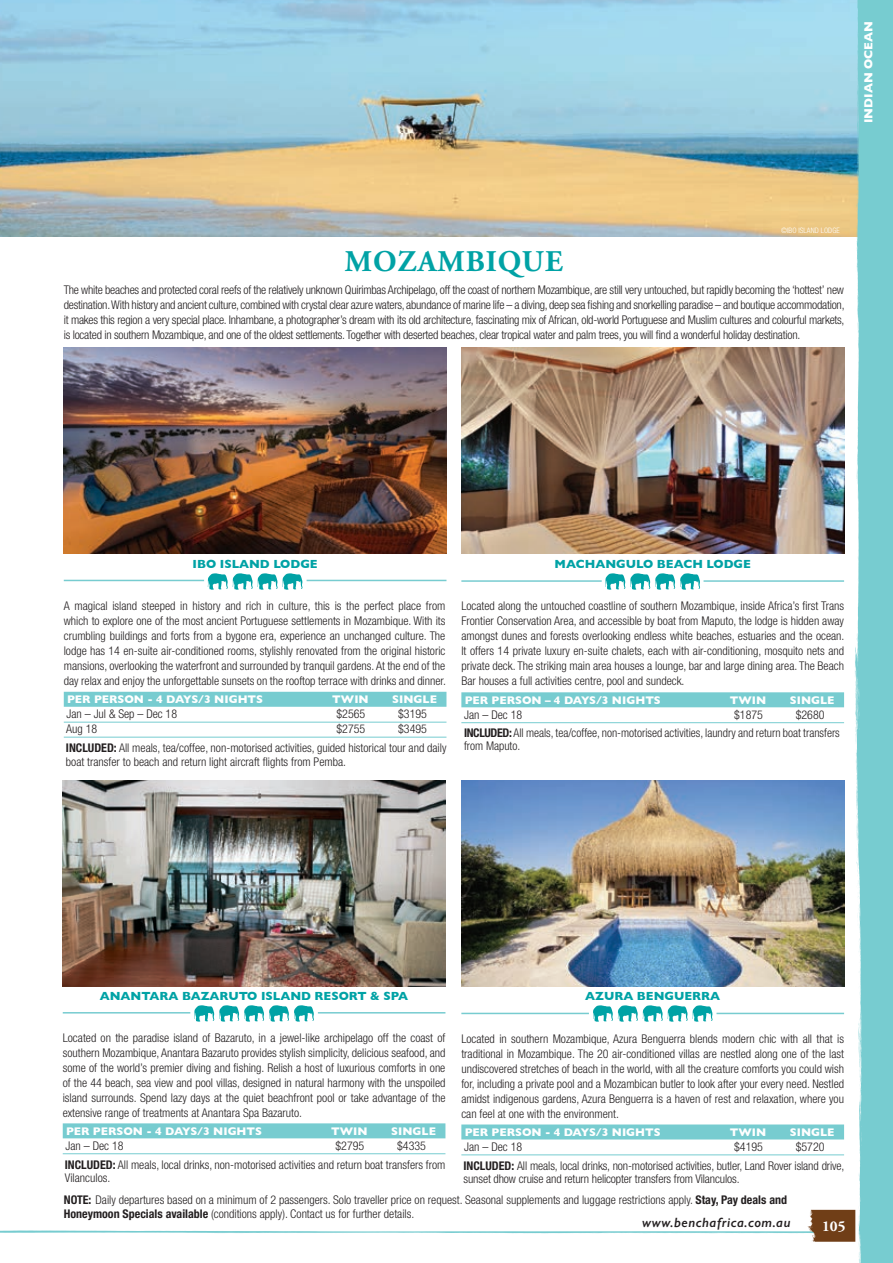
<style>
.page{position:relative;width:893px;height:1263px;background:#fff}
.page>*{position:absolute;margin:0;border:0;box-sizing:border-box;transform-origin:0 0}
.t1{font:700 30px "Adobe Garamond Pro";letter-spacing:.035em;color:#00a2a5}
.t2{font:700 15px "Adobe Garamond Pro";color:#fff}
.t3{font:italic 600 13.5px "Gill Sans";letter-spacing:.04em;color:#231f20}
.t4{font:300 condensed 12px/15px "Helvetica Neue";color:#231f20}
.t5{font:700 12px "Gill Sans";color:#00a2a5}
.t6{font:700 12px "Gill Sans";color:#fff}
.t7{font:700 11.25px "Gill Sans";color:#fff}
.t8{font:300 condensed 7.5px "Helvetica Neue";letter-spacing:.01em;color:#fff}
.s1{font-weight:700}
</style>
<div class="page">
<img style="left:0;top:0;width:855px;height:237px">
<svg style="left:855px;top:0;width:38px;height:1263px;fill:#77ccd0"></svg>
<svg style="left:0;top:1210px;width:855px;height:32px"></svg>
<div style="left:64px;top:692px;width:382px;height:15px;background:#77ccd0"></div>
<hr style="left:64px;top:722px;width:382px;height:1px;background:#77ccd0">
<hr style="left:64px;top:737px;width:382px;height:1px;background:#77ccd0">
<div style="left:63px;top:1123px;width:382px;height:15px;background:#77ccd0"></div>
<hr style="left:63px;top:1153px;width:382px;height:1px;background:#77ccd0">
<div style="left:461px;top:1124px;width:383px;height:15px;background:#77ccd0"></div>
<hr style="left:461px;top:1154px;width:383px;height:1px;background:#77ccd0">
<div style="left:461px;top:692px;width:383px;height:15px;background:#77ccd0"></div>
<hr style="left:461px;top:722px;width:383px;height:1px;background:#77ccd0">
<img style="left:461px;top:348px;width:383px;height:206px">
<img style="left:63px;top:780px;width:382px;height:206px">
<img style="left:461px;top:780px;width:383px;height:206px">
<img style="left:64px;top:348px;width:382px;height:206px">
<svg style="left:208px;top:573px;width:95px;height:17px"></svg>
<svg style="left:194px;top:1005px;width:120px;height:17px"></svg>
<svg style="left:593px;top:1005px;width:120px;height:17px"></svg>
<svg style="left:605px;top:573px;width:95px;height:17px"></svg>
<hr style="left:64px;top:580px;width:140px;height:1px;background:#77ccd0">
<hr style="left:63px;top:1012px;width:127px;height:1px;background:#77ccd0">
<hr style="left:307px;top:580px;width:139px;height:1px;background:#77ccd0">
<hr style="left:318px;top:1012px;width:127px;height:1px;background:#77ccd0">
<hr style="left:461px;top:580px;width:141px;height:2px;background:#77ccd0">
<hr style="left:461px;top:1013px;width:128px;height:1px;background:#77ccd0">
<hr style="left:703px;top:580px;width:141px;height:2px;background:#77ccd0">
<hr style="left:716px;top:1013px;width:128px;height:1px;background:#77ccd0">
<p class="t6" style="left:859px;top:123px;width:103px;rotate:-90deg">INDIAN OCEAN</p>
<p class="t8" style="left:781px;top:226px;width:60px">©IBO ISLAND LODGE</p>
<h1 class="t1" style="left:345px;top:244px;width:219px">MOZAMBIQUE</h1>
<p class="t4" style="left:64px;top:282px;width:782px;text-align:justify">The white beaches and protected coral reefs of the relatively unknown Quirimbas Archipelago, off the coast of northern Mozambique, are still very untouched, but rapidly becoming the ‘hottest’ new destination. With history and ancient culture, combined with crystal clear azure waters, abundance of marine life – a diving, deep sea fishing and snorkelling paradise – and boutique accommodation, it makes this region a very special place. Inhambane, a photographer’s dream with its old architecture, fascinating mix of African, old-world Portuguese and Muslim cultures and colourful markets, is located in southern Mozambique, and one of the oldest settlements. Together with deserted beaches, clear tropical water and palm trees, you will find a wonderful holiday destination.</p>
<p class="t5" style="left:193px;top:554px;width:127px">IBO ISLAND LODGE</p>
<p class="t4" style="left:64px;top:598px;width:384px;text-align:justify">A magical island steeped in history and rich in culture, this is the perfect place from which to explore one of the most ancient Portuguese settlements in Mozambique. With its crumbling buildings and forts from a bygone era, experience an unchanged culture. The lodge has 14 en-suite air-conditioned rooms, stylishly renovated from the original historic mansions, overlooking the waterfront and surrounded by tranquil gardens. At the end of the day relax and enjoy the unforgettable sunsets on the rooftop terrace with drinks and dinner.</p>
<p class="t7" style="left:67px;top:691px;width:198px">PER PERSON - 4 DAYS/3 NIGHTS</p>
<p class="t7" style="left:332px;top:691px;width:38px">TWIN</p>
<p class="t7" style="left:392px;top:691px;width:46px">SINGLE</p>
<p class="t4" style="left:67px;top:706px;width:112px">Jan – Jul &amp; Sep – Dec 18</p>
<p class="t4" style="left:337px;top:706px;width:30px">$2565</p>
<p class="t4" style="left:398px;top:706px;width:30px">$3195</p>
<p class="t4" style="left:66px;top:721px;width:33px">Aug 18</p>
<p class="t4" style="left:337px;top:721px;width:30px">$2755</p>
<p class="t4" style="left:66px;top:720px;width:382px;line-height:18.6px;text-indent:332px">$3495<br><span class="s1">INCLUDED:</span> All meals, tea/coffee, non-motorised activities, guided historical tour and daily</p>
<p class="t4" style="left:66px;top:754px;width:282px">boat transfer to beach and return light aircraft flights from Pemba.</p>
<p class="t5" style="left:554px;top:554px;width:198px">MACHANGULO BEACH LODGE</p>
<p class="t4" style="left:461px;top:598px;width:385px;text-align:justify">Located along the untouched coastline of southern Mozambique, inside Africa’s first Trans Frontier Conservation Area, and accessible by boat from Maputo, the lodge is hidden away amongst dunes and forests overlooking endless white beaches, estuaries and the ocean.<br>It offers 14 private luxury en-suite chalets, each with air-conditioning, mosquito nets and private deck. The striking main area houses a lounge, bar and large dining area. The Beach Bar houses a full activities centre, pool and sundeck.</p>
<p class="t7" style="left:465px;top:691px;width:198px">PER PERSON – 4 DAYS/3 NIGHTS</p>
<p class="t7" style="left:730px;top:691px;width:38px">TWIN</p>
<p class="t7" style="left:790px;top:691px;width:46px">SINGLE</p>
<p class="t4" style="left:464px;top:707px;width:59px">Jan – Dec 18</p>
<p class="t4" style="left:734px;top:707px;width:30px">$1875</p>
<p class="t4" style="left:464px;top:706px;width:377px;line-height:17.7px;text-indent:332px">$2680<br><span class="s1">INCLUDED:</span> All meals, tea/coffee, non-motorised activities, laundry and return boat transfers</p>
<p class="t4" style="left:464px;top:738px;width:58px">from Maputo.</p>
<p class="t5" style="left:100px;top:986px;width:310px">ANANTARA BAZARUTO ISLAND RESORT &amp; SPA</p>
<p class="t5" style="left:585px;top:986px;width:136px">AZURA BENGUERRA</p>
<p class="t4" style="left:63px;top:1031px;width:384px;text-align:justify">Located on the paradise island of Bazaruto, in a jewel-like archipelago off the coast of southern Mozambique, Anantara Bazaruto provides stylish simplicity, delicious seafood, and some of the world’s premier diving and fishing. Relish a host of luxurious comforts in one of the 44 beach, sea view and pool villas, designed in natural harmony with the unspoiled island surrounds. Spend lazy days at the quiet beachfront pool or take advantage of the extensive range of treatments at Anantara Spa Bazaruto.</p>
<p class="t4" style="left:461px;top:1031px;width:384px;text-align:justify">Located in southern Mozambique, Azura Benguerra blends modern chic with all that is traditional in Mozambique. The 20 air-conditioned villas are nestled along one of the last undiscovered stretches of beach in the world, with all the creature comforts you could wish for, including a private pool and a Mozambican butler to look after your every need. Nestled amidst indigenous gardens, Azura Benguerra is a haven of rest and relaxation, where you can feel at one with the environment.</p>
<p class="t7" style="left:66px;top:1122px;width:198px">PER PERSON - 4 DAYS/3 NIGHTS</p>
<p class="t7" style="left:331px;top:1122px;width:38px">TWIN</p>
<p class="t7" style="left:391px;top:1122px;width:46px">SINGLE</p>
<p class="t4" style="left:66px;top:1138px;width:59px">Jan – Dec 18</p>
<p class="t4" style="left:336px;top:1138px;width:30px">$2795</p>
<p class="t4" style="left:65px;top:1136px;width:382px;line-height:18.6px;text-indent:332px">$4335<br><span class="s1">INCLUDED:</span> All meals, local drinks, non-motorised activities and return boat transfers from</p>
<p class="t4" style="left:65px;top:1170px;width:47px">Vilanculos.</p>
<p class="t7" style="left:465px;top:1123px;width:198px">PER PERSON - 4 DAYS/3 NIGHTS</p>
<p class="t7" style="left:730px;top:1123px;width:38px">TWIN</p>
<p class="t7" style="left:790px;top:1123px;width:46px">SINGLE</p>
<p class="t4" style="left:464px;top:1139px;width:59px">Jan – Dec 18</p>
<p class="t4" style="left:734px;top:1139px;width:30px">$4195</p>
<p class="t4" style="left:463px;top:1137px;width:382px;line-height:18.6px;text-indent:332px">$5720<br><span class="s1">INCLUDED:</span> All meals, local drinks, non-motorised activities, butler, Land Rover island drive,</p>
<p class="t4" style="left:463px;top:1171px;width:278px">sunset dhow cruise and return helicopter transfers from Vilanculos.</p>
<p class="t4" style="left:64px;top:1193px;width:725px;line-height:13.5px"><span class="s1">NOTE:</span> Daily departures based on a minimum of 2 passengers. Solo traveller price on request. Seasonal supplements and luggage restrictions apply. <span class="s1">Stay, Pay deals and<br>Honeymoon Specials available</span> (conditions apply). Contact us for further details.</p>
<p class="t3" style="left:642px;top:1214px;width:150px">www.benchafrica.com.au</p>
<p class="t2" style="left:822px;top:1218px;width:25px">105</p>
</div>
